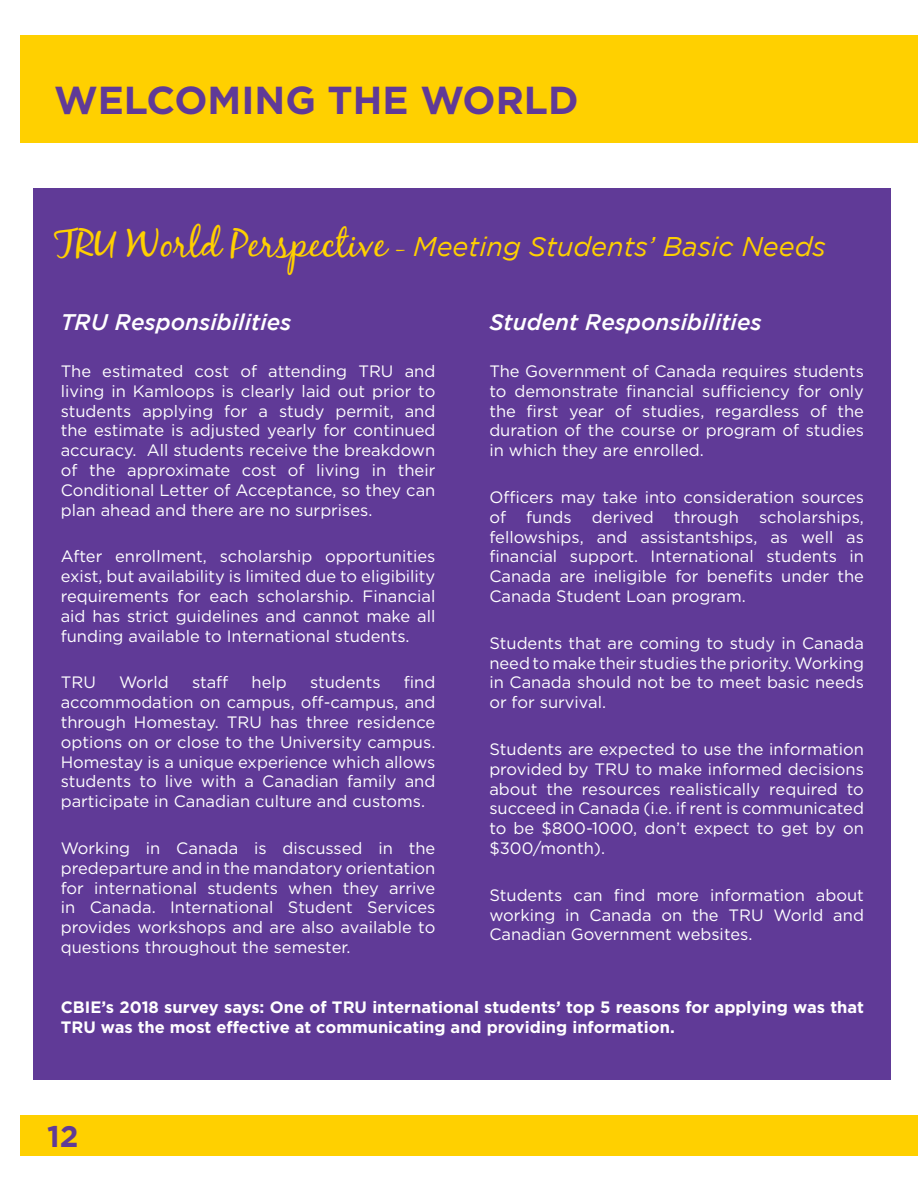
<style>
.page{position:relative;width:918px;height:1188px;background:#fff}
.page>*{position:absolute;margin:0;border:0;box-sizing:border-box;transform-origin:0 0}
.t1{font:700 39px "Gotham";color:#603a97}
.t2{font:700 30px "Gotham";color:#603a97}
.Break_out_box_header{font:italic 27px "Gotham";color:#ffd000}
.Question_-_header_2{font:italic 500 22.5px "Gotham";color:#fff}
.Questions{font:16.5px/19.8px "Gotham";color:#fff;text-align:justify}
.Question__2{font:700 16.5px/19.8px "Gotham";color:#fff}
.s1{font-family:"Black Jack";font-style:normal;font-size:39px}
.s2{font-family:"Black Jack";font-style:normal}
</style>
<div class="page">
<div style="left:20px;top:35px;width:898px;height:108px;background:#ffd000"></div>
<div style="left:20px;top:1116px;width:898px;height:40px;background:#ffd000"></div>
<div style="left:34px;top:188px;width:857px;height:891px;background:#603a97"></div>
<h1 class="t1" style="left:54px;top:74px;width:526px">WELCOMING THE WORLD</h1>
<p class="Break_out_box_header" style="left:54px;top:231px;width:773px"><span class="s1">TRU World Perspective</span> <span class="s2">-</span> Meeting Students’ Basic Needs</p>
<p class="Question_-_header_2" style="left:61px;top:309px;width:232px">TRU Responsibilities</p>
<p class="Questions" style="left:61px;top:361px;width:376px">The estimated cost of attending TRU and living in Kamloops is clearly laid out prior to students applying for a study permit, and the estimate is adjusted yearly for continued accuracy. All students receive the breakdown of the approximate cost of living in their Conditional Letter of Acceptance, so they can plan ahead and there are no surprises.</p>
<p class="Questions" style="left:61px;top:546px;width:376px">After enrollment, scholarship opportunities exist, but availability is limited due to eligibility requirements for each scholarship. Financial aid has strict guidelines and cannot make all funding available to International students.</p>
<p class="Questions" style="left:61px;top:672px;width:37px">TRU</p>
<p class="Questions" style="left:119px;top:672px;width:51px">World</p>
<p class="Questions" style="left:192px;top:672px;width:38px">staff</p>
<p class="Questions" style="left:252px;top:672px;width:37px">help</p>
<p class="Questions" style="left:310px;top:672px;width:72px">students</p>
<p class="Question_-_header_2" style="left:489px;top:309px;width:274px">Student Responsibilities</p>
<p class="Questions" style="left:489px;top:361px;width:376px">The Government of Canada requires students to demonstrate financial sufficiency for only the first year of studies, regardless of the duration of the course or program of studies in which they are enrolled.</p>
<p class="Questions" style="left:489px;top:487px;width:376px">Officers may take into consideration sources of funds derived through scholarships, fellowships, and assistantships, as well as financial support. International students in Canada are ineligible for benefits under the Canada Student Loan program.</p>
<p class="Questions" style="left:489px;top:633px;width:376px">Students that are coming to study in Canada need to make their studies the priority. Working in Canada should not be to meet basic needs or for survival.</p>
<p class="Questions" style="left:489px;top:739px;width:376px">Students are expected to use the information provided by TRU to make informed decisions about the resources realistically required to succeed in Canada (i.e. if rent is communicated to be $800-1000, don’t expect to get by on $300/month).</p>
<p class="Questions" style="left:489px;top:885px;width:376px">Students can find more information about working in Canada on the TRU World and Canadian Government websites.</p>
<p class="Questions" style="left:61px;top:672px;width:376px;text-indent:343px">find accommodation on campus, off-campus, and through Homestay. TRU has three residence options on or close to the University campus.<br>Homestay is a unique experience which allows students to live with a Canadian family and participate in Canadian culture and customs.</p>
<p class="Questions" style="left:61px;top:838px;width:376px">Working in Canada is discussed in the predeparture and in the mandatory orientation for international students when they arrive in Canada. International Student Services provides workshops and are also available to questions throughout the semester.</p>
<p class="Question__2" style="left:61px;top:997px;width:805px">CBIE’s 2018 survey says: One of TRU international students’ top 5 reasons for applying was that<br>TRU was the most effective at communicating and providing information.</p>
<h2 class="t2" style="left:47px;top:1119px;width:33px">12</h2>
</div>
